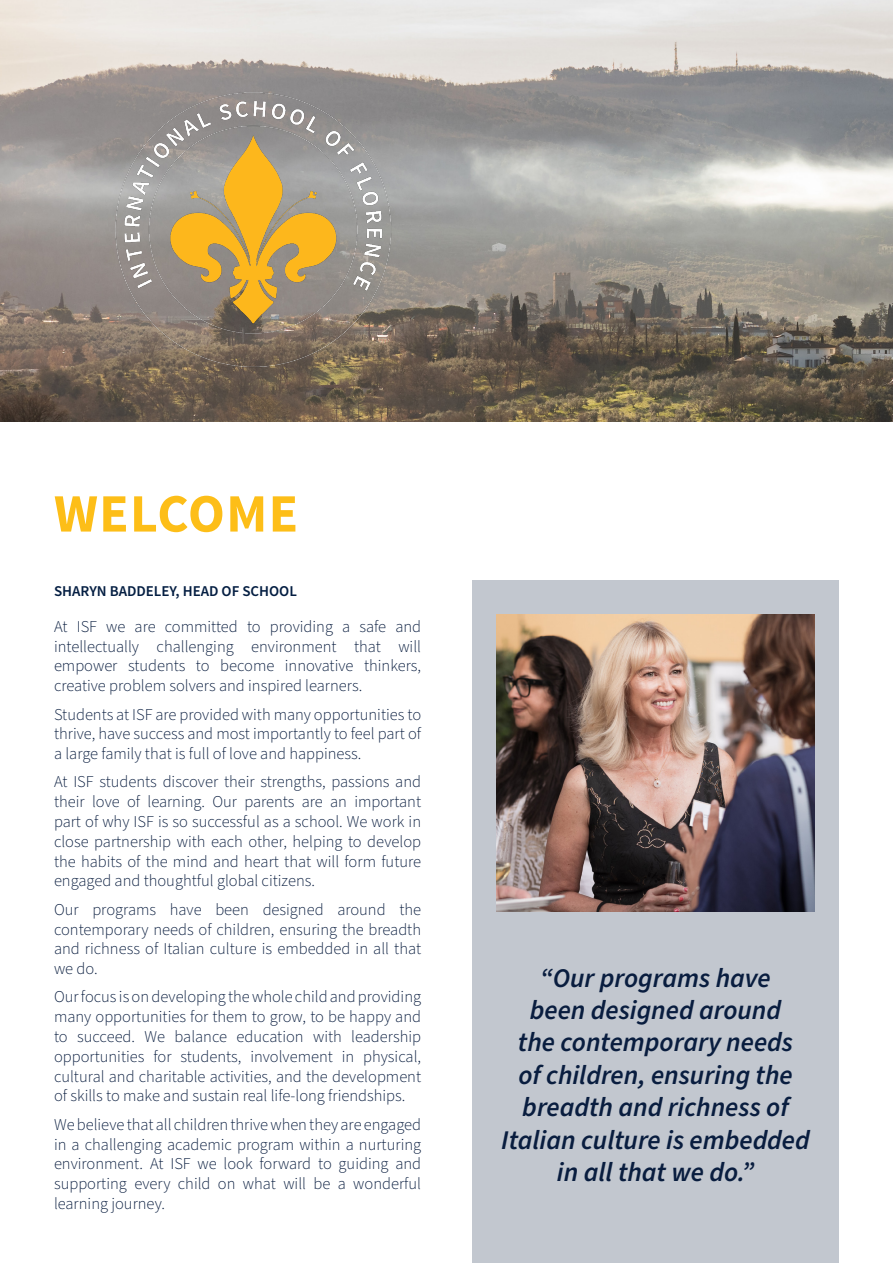
<style>
.page{position:relative;width:893px;height:1263px;background:#fff}
.page>*{position:absolute;margin:0;border:0;box-sizing:border-box;transform-origin:0 0}
.t1{font:700 54px "Source Sans Pro";letter-spacing:.025em;color:#fdbe18}
.t2{font:italic 600 27px/32.4px "Source Sans Pro";color:#091d3f;text-align:center}
.t3{font:300 16.5px/19.8px "Source Sans Pro";color:#091d3f;text-align:justify}
.t4{font:600 15px "Source Sans Pro";color:#041e42}
</style>
<div class="page">
<img style="left:0;top:0;width:893px;height:421px">
<div style="left:472px;top:580px;width:367px;height:683px;background:#c2c7cf"></div>
<img style="left:96px;top:72px;width:314px;height:315px">
<img style="left:497px;top:615px;width:317px;height:296px">
<p class="t1" style="left:54px;top:479px;width:246px">WELCOME</p>
<p class="t4" style="left:54px;top:581px;width:244px">SHARYN BADDELEY, HEAD OF SCHOOL</p>
<p class="t3" style="left:54px;top:617px;width:369px">At ISF we are committed to providing a safe and intellectually challenging environment that will empower students to become innovative thinkers, creative problem solvers and inspired learners.</p>
<p class="t3" style="left:54px;top:705px;width:369px">Students at ISF are provided with many opportunities to thrive, have success and most importantly to feel part of a large family that is full of love and happiness.</p>
<p class="t3" style="left:54px;top:772px;width:369px">At ISF students discover their strengths, passions and their love of learning. Our parents are an important part of why ISF is so successful as a school. We work in close partnership with each other, helping to develop the habits of the mind and heart that will form future engaged and thoughtful global citizens.</p>
<p class="t3" style="left:54px;top:900px;width:369px">Our programs have been designed around the contemporary needs of children, ensuring the breadth and richness of Italian culture is embedded in all that we do.</p>
<p class="t3" style="left:54px;top:987px;width:369px">Our focus is on developing the whole child and providing many opportunities for them to grow, to be happy and to succeed. We balance education with leadership opportunities for students, involvement in physical, cultural and charitable activities, and the development of skills to make and sustain real life-long friendships.</p>
<p class="t3" style="left:54px;top:1115px;width:369px">We believe that all children thrive when they are engaged in a challenging academic program within a nurturing environment. At ISF we look forward to guiding and supporting every child on what will be a wonderful learning journey.</p>
<p class="t2" style="left:501px;top:962px;width:310px">“Our programs have<br>been designed around<br>the contemporary needs<br>of children, ensuring the breadth and richness of<br>Italian culture is embedded in all that we do.”</p>
</div>
